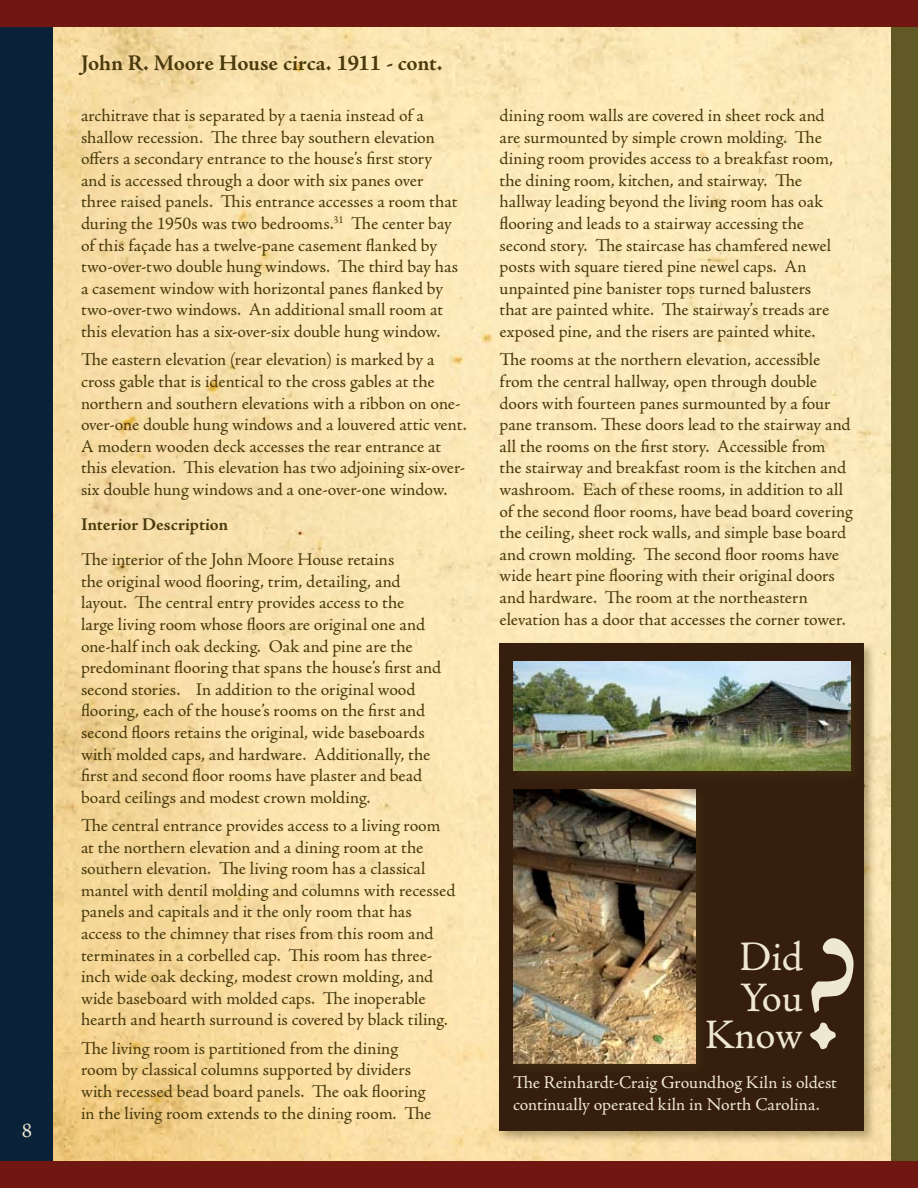
<style>
.page{position:relative;width:918px;height:1188px;background:#fff}
.page>*{position:absolute;margin:0;border:0;box-sizing:border-box;transform-origin:0 0}
.t1{font:182.1px "Adobe Jenson Pro";color:#eee7d1}
.t2{font:42px/39.2px "Adobe Jenson Pro";letter-spacing:-.005em;color:#eee7d1;text-align:right}
.t3{font:700 22.5px "Adobe Jenson Pro";letter-spacing:-.01em;color:#493a0d}
.t4{font:21px "Adobe Jenson Pro";color:#eee7d1}
.t5{font:18px/21.6px "Adobe Jenson Pro";color:#493a0d}
.t6{font:18px/21.6px "Adobe Jenson Pro";color:#eee7d1}
.t7{font:700 18px "Adobe Jenson Pro";color:#493a0d}
</style>
<div class="page">
<img style="left:52px;top:27px;width:839px;height:1134px">
<div style="left:0;top:0;width:52px;height:1188px;background:#0a2238"></div>
<div style="left:0;top:0;width:918px;height:27px;background:#701712"></div>
<div style="left:891px;top:27px;width:27px;height:1161px;background:#605825"></div>
<div style="left:0;top:1161px;width:918px;height:27px;background:#701712"></div>
<div style="left:496px;top:640px;width:381px;height:504px;background:#493a0d;opacity:.4"></div>
<div style="left:500px;top:644px;width:364px;height:487px;background:#361e0f"></div>
<div style="left:510px;top:658px;width:353px;height:125px;background:#493a0d;opacity:.4"></div>
<img style="left:513px;top:662px;width:337px;height:108px">
<div style="left:510px;top:786px;width:198px;height:290px;background:#493a0d;opacity:.4"></div>
<img style="left:513px;top:789px;width:182px;height:274px">
<p class="t4" style="left:22px;top:1118px;width:12px">8</p>
<p class="t3" style="left:81px;top:50px;width:363px">John R. Moore House circa. 1911 - cont.</p>
<p class="t5" style="left:81px;top:105px;width:379px">architrave that is separated by a taenia instead of a shallow recession. The three bay southern elevation offers a secondary entrance to the house’s first story and is accessed through a door with six panes over three raised panels. This entrance accesses a room that during the 1950s was two bedrooms.<sup>31</sup> The center bay of this façade has a twelve-pane casement flanked by two-over-two double hung windows. The third bay has a casement window with horizontal panes flanked by two-over-two windows. An additional small room at this elevation has a six-over-six double hung window.</p>
<p class="t5" style="left:81px;top:349px;width:387px">The eastern elevation (rear elevation) is marked by a cross gable that is identical to the cross gables at the northern and southern elevations with a ribbon on one&shy;over-one double hung windows and a louvered attic vent.<br>A modern wooden deck accesses the rear entrance at this elevation. This elevation has two adjoining six-over&shy;six double hung windows and a one-over-one window.</p>
<p class="t7" style="left:81px;top:514px;width:149px">Interior Description</p>
<p class="t5" style="left:81px;top:549px;width:362px">The interior of the John Moore House retains<br>the original wood flooring, trim, detailing, and layout. The central entry provides access to the large living room whose floors are original one and one-half inch oak decking. Oak and pine are the predominant flooring that spans the house’s first and second stories. In addition to the original wood flooring, each of the house’s rooms on the first and second floors retains the original, wide baseboards with molded caps, and hardware. Additionally, the first and second floor rooms have plaster and bead board ceilings and modest crown molding.</p>
<p class="t5" style="left:81px;top:815px;width:376px">The central entrance provides access to a living room at the northern elevation and a dining room at the southern elevation. The living room has a classical mantel with dentil molding and columns with recessed panels and capitals and it the only room that has access to the chimney that rises from this room and terminates in a corbelled cap. This room has three&shy;inch wide oak decking, modest crown molding, and wide baseboard with molded caps. The inoperable hearth and hearth surround is covered by black tiling.</p>
<p class="t5" style="left:81px;top:1038px;width:352px">The living room is partitioned from the dining room by classical columns supported by dividers with recessed bead board panels. The oak flooring in the living room extends to the dining room. The</p>
<p class="t5" style="left:500px;top:105px;width:335px">dining room walls are covered in sheet rock and are surmounted by simple crown molding. The dining room provides access to a breakfast room, the dining room, kitchen, and stairway. The hallway leading beyond the living room has oak flooring and leads to a stairway accessing the second story. The staircase has chamfered newel posts with square tiered pine newel caps. An unpainted pine banister tops turned balusters that are painted white. The stairway’s treads are exposed pine, and the risers are painted white.</p>
<p class="t5" style="left:500px;top:349px;width:355px">The rooms at the northern elevation, accessible from the central hallway, open through double doors with fourteen panes surmounted by a four pane transom. These doors lead to the stairway and all the rooms on the first story. Accessible from<br>the stairway and breakfast room is the kitchen and washroom. Each of these rooms, in addition to all of the second floor rooms, have bead board covering the ceiling, sheet rock walls, and simple base board and crown molding. The second floor rooms have wide heart pine flooring with their original doors and hardware. The room at the northeastern elevation has a door that accesses the corner tower.</p>
<h2 class="t2" style="left:705px;top:938px;width:100px">Did<br>You<br>Know</h2>
<h1 class="t1" style="left:796px;top:887px;width:63px">?</h1>
<p class="t6" style="left:513px;top:1072px;width:325px">The Reinhardt-Craig Groundhog Kiln is oldest continually operated kiln in North Carolina.</p>
</div>
